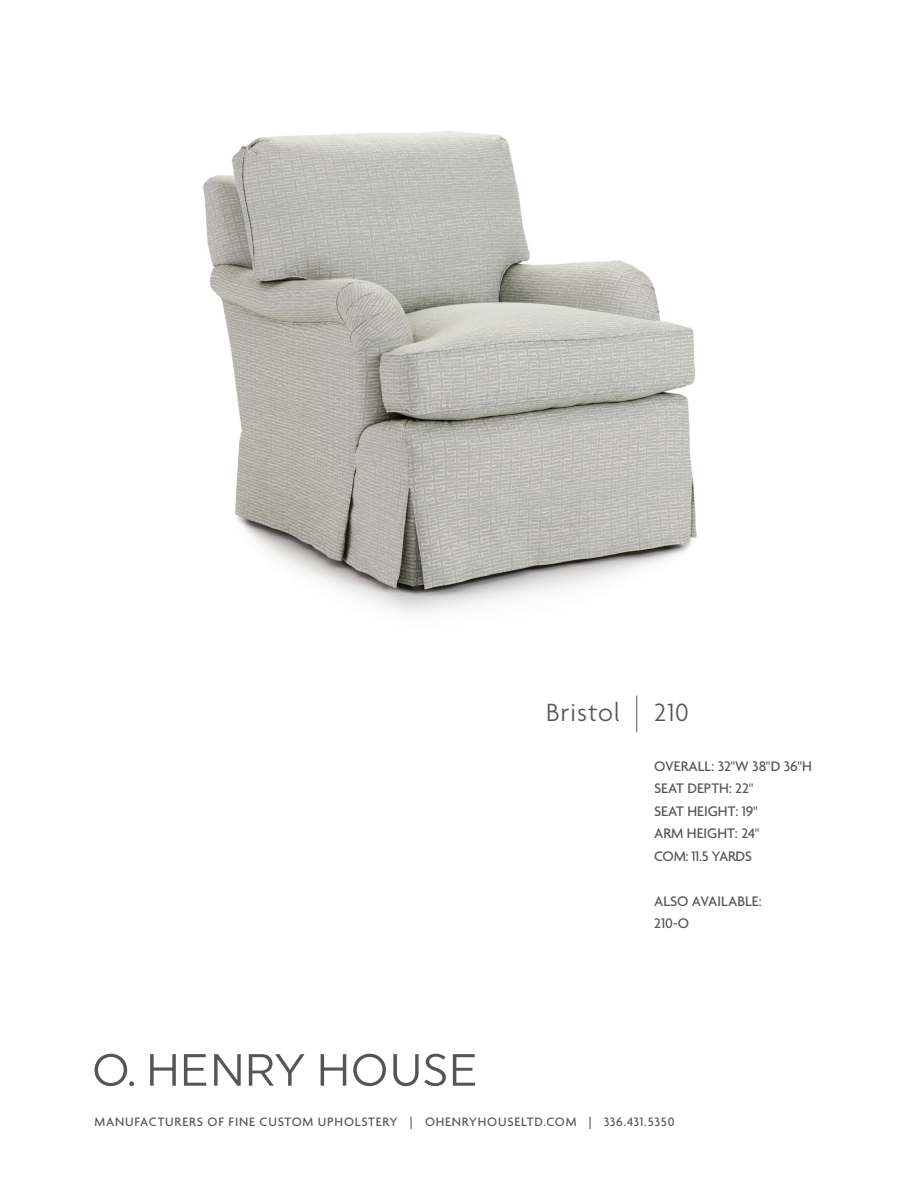
<style>
.page{position:relative;width:918px;height:1188px;background:#fff}
.page>*{position:absolute;margin:0;border:0;box-sizing:border-box;transform-origin:0 0}
.t1{font:300 27px "Agenda";letter-spacing:.04em;color:#545555}
.t2{font:500 15px/22.5px "Agenda";color:#545555}
.t3{font:500 13.2px "Agenda";letter-spacing:.06em;color:#545555}
</style>
<div class="page">
<img style="left:203px;top:131px;width:494px;height:602px">
<svg style="left:95px;top:1054px;width:39px;height:32px"></svg>
<svg style="left:150px;top:1054px;width:26px;height:32px"></svg>
<svg style="left:184px;top:1054px;width:22px;height:32px"></svg>
<svg style="left:214px;top:1054px;width:27px;height:32px"></svg>
<svg style="left:249px;top:1054px;width:55px;height:32px"></svg>
<svg style="left:321px;top:1054px;width:25px;height:32px"></svg>
<svg style="left:353px;top:1054px;width:33px;height:32px"></svg>
<svg style="left:393px;top:1054px;width:53px;height:32px"></svg>
<svg style="left:453px;top:1054px;width:22px;height:32px"></svg>
<hr style="left:636px;top:696px;width:1px;height:36px;background:#545555">
<h1 class="t1" style="left:546px;top:698px;width:75px">Bristol</h1>
<h1 class="t1" style="left:654px;top:698px;width:36px">210</h1>
<p class="t2" style="left:654px;top:755px;width:159px">OVERALL: 32"W 38"D 36"H<br>SEAT DEPTH: 22"<br>SEAT HEIGHT: 19"<br>ARM HEIGHT: 24"<br>COM: 11.5 YARDS</p>
<p class="t2" style="left:654px;top:890px;width:109px">ALSO AVAILABLE:<br>210-O</p>
<p class="t3" style="left:94px;top:1115px;width:582px">MANUFACTURERS OF FINE CUSTOM UPHOLSTERY | OHENRYHOUSELTD.COM | 336.431.5350</p>
</div>
